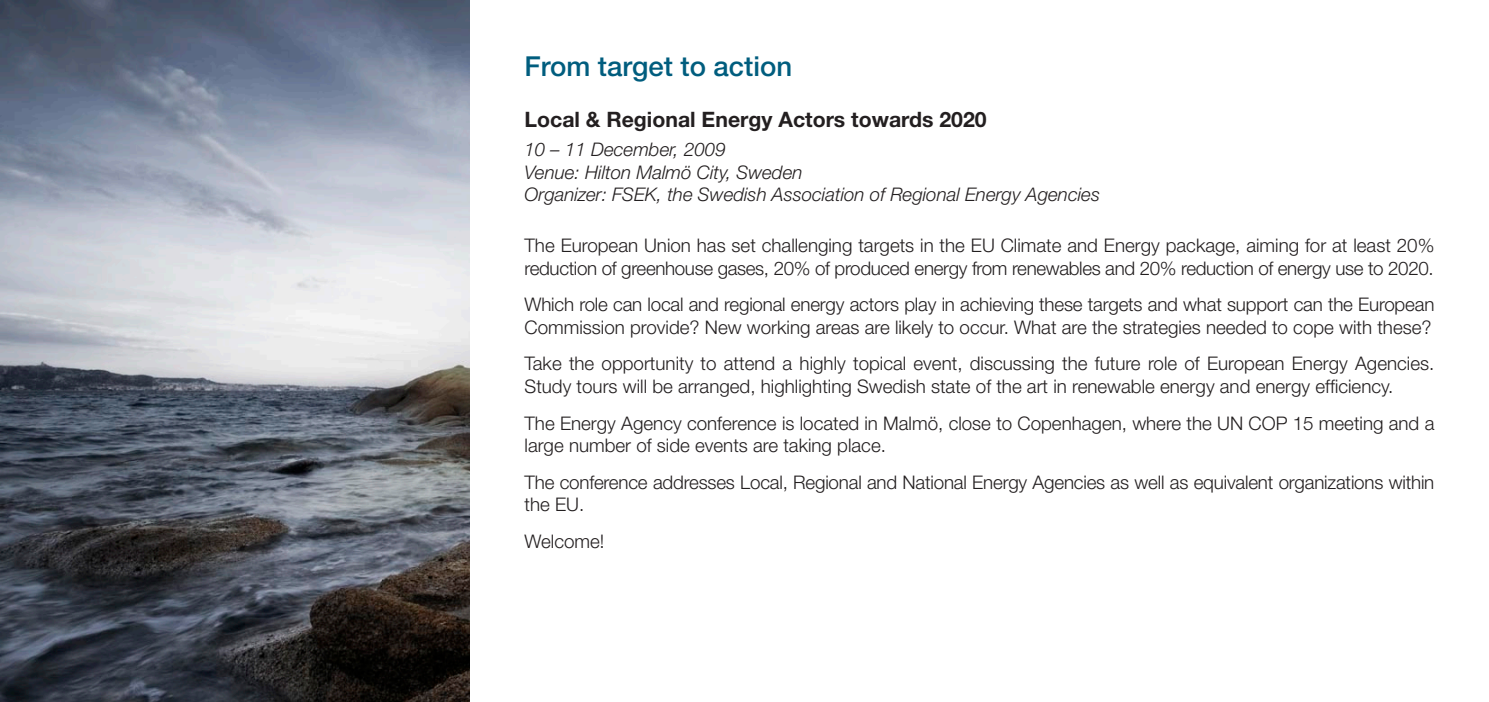
<style>
.page{position:relative;width:1489px;height:702px;background:#fff}
.page>*{position:absolute;margin:0;border:0;box-sizing:border-box;transform-origin:0 0}
.t1{font:500 27.5px "Helvetica Neue";color:#005d7e}
.t2{font:700 21.25px "Helvetica Neue";color:#231f20}
.t3{font:300 18.75px/22.5px "Helvetica Neue";color:#231f20}
.t4{font:300 18.75px/22.5px "Helvetica Neue";letter-spacing:-.02em;color:#231f20}
.t5{font:italic 300 18.75px "Helvetica Neue";color:#231f20}
</style>
<div class="page">
<img style="left:0;top:0;width:469px;height:702px">
<p class="t1" style="left:524px;top:50px;width:269px">From target to action</p>
<p class="t2" style="left:524px;top:106px;width:463px">Local &amp; Regional Energy Actors towards 2020</p>
<p class="t5" style="left:524px;top:138px;width:203px">10 – 11 December, 2009</p>
<p class="t5" style="left:524px;top:161px;width:279px">Venue: Hilton Malmö City, Sweden</p>
<p class="t5" style="left:524px;top:183px;width:577px">Organizer: FSEK, the Swedish Association of Regional Energy Agencies</p>
<p class="t4" style="left:524px;top:234px;width:911px">The European Union has set challenging targets in the EU Climate and Energy package, aiming for at least 20% reduction of greenhouse gases, 20% of produced energy from renewables and 20% reduction of energy use to 2020.</p>
<p class="t3" style="left:524px;top:293px;width:911px">Which role can local and regional energy actors play in achieving these targets and what support can the European<br>Commission provide? New working areas are likely to occur. What are the strategies needed to cope with these?</p>
<p class="t3" style="left:524px;top:352px;width:911px">Take the opportunity to attend a highly topical event, discussing the future role of European Energy Agencies.<br>Study tours will be arranged, highlighting Swedish state of the art in renewable energy and energy efficiency.</p>
<p class="t3" style="left:524px;top:411px;width:911px">The Energy Agency conference is located in Malmö, close to Copenhagen, where the UN COP 15 meeting and a large number of side events are taking place.</p>
<p class="t3" style="left:524px;top:470px;width:911px">The conference addresses Local, Regional and National Energy Agencies as well as equivalent organizations within the EU.</p>
<p class="t3" style="left:524px;top:529px;width:81px">Welcome!</p>
</div>
